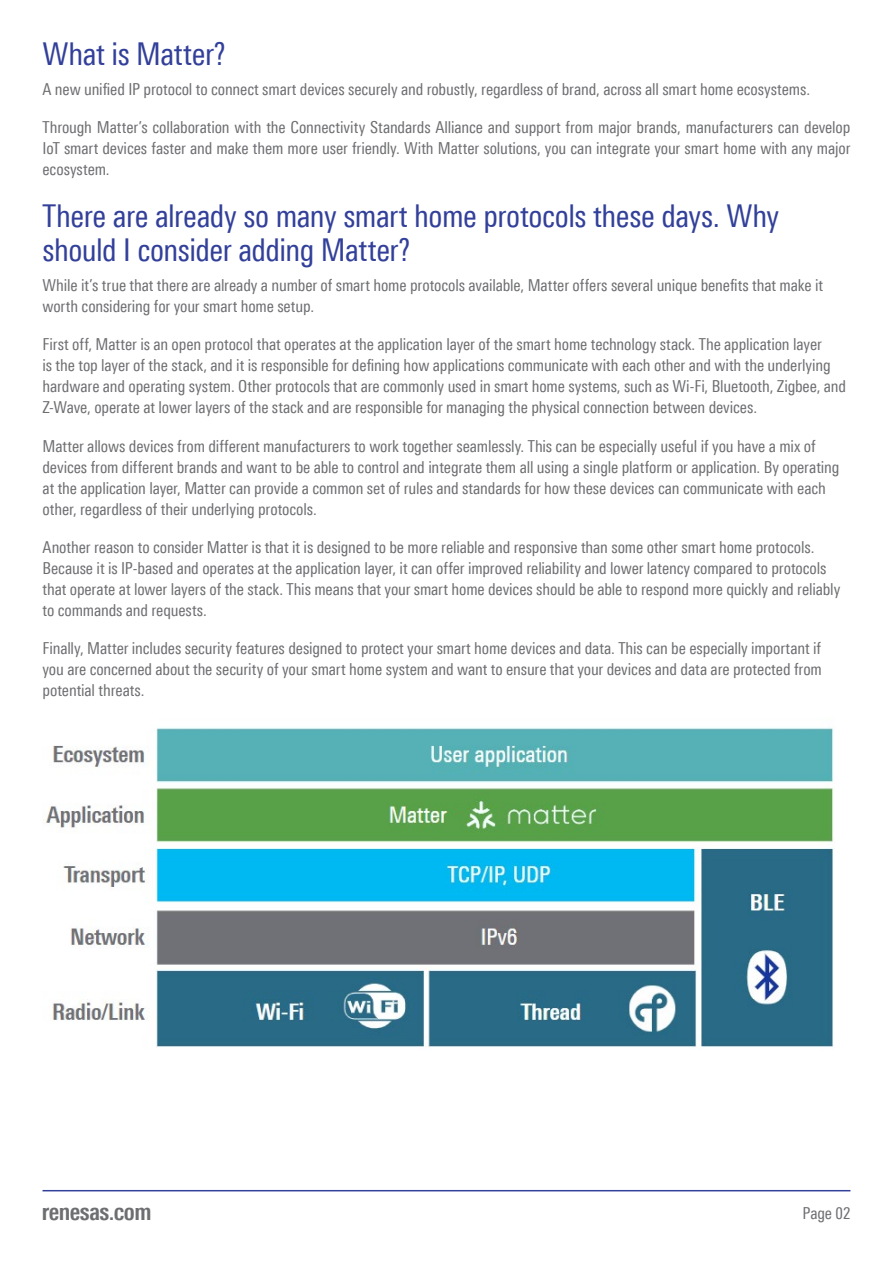
<style>
.page{position:relative;width:893px;height:1263px;background:#fff}
.page>*{position:absolute;margin:0;border:0;box-sizing:border-box;transform-origin:0 0}
.t1{font:31.5px/34.5px "Linotype Univers 420 Cn";letter-spacing:-.015em;color:#32409a}
.t2{font:700 24px "Linotype Univers 620 Cn";letter-spacing:-.02em;color:#6d6e71}
.t3{font:16.5px/21px "Linotype Univers 420 Cn";letter-spacing:-.01em;color:#6d6e71}
</style>
<div class="page">
<img style="left:45px;top:727px;width:790px;height:321px">
<hr style="left:43px;top:1190px;width:807px;height:1px;background:#32409a">
<h1 class="t1" style="left:43px;top:37px;width:185px">What is Matter?</h1>
<p class="t3" style="left:43px;top:79px;width:769px">A new unified IP protocol to connect smart devices securely and robustly, regardless of brand, across all smart home ecosystems.</p>
<p class="t3" style="left:43px;top:117px;width:809px;text-align:justify">Through Matter’s collaboration with the Connectivity Standards Alliance and support from major brands, manufacturers can develop IoT smart devices faster and make them more user friendly. With Matter solutions, you can integrate your smart home with any major ecosystem.</p>
<h1 class="t1" style="left:43px;top:198px;width:738px">There are already so many smart home protocols these days. Why should I consider adding Matter?</h1>
<p class="t3" style="left:43px;top:275px;width:782px">While it’s true that there are already a number of smart home protocols available, Matter offers several unique benefits that make it worth considering for your smart home setup.</p>
<p class="t3" style="left:43px;top:334px;width:805px">First off, Matter is an open protocol that operates at the application layer of the smart home technology stack. The application layer<br>is the top layer of the stack, and it is responsible for defining how applications communicate with each other and with the underlying hardware and operating system. Other protocols that are commonly used in smart home systems, such as Wi-Fi, Bluetooth, Zigbee, and Z-Wave, operate at lower layers of the stack and are responsible for managing the physical connection between devices.</p>
<p class="t3" style="left:43px;top:435px;width:798px">Matter allows devices from different manufacturers to work together seamlessly. This can be especially useful if you have a mix of devices from different brands and want to be able to control and integrate them all using a single platform or application. By operating at the application layer, Matter can provide a common set of rules and standards for how these devices can communicate with each other, regardless of their underlying protocols.</p>
<p class="t3" style="left:43px;top:536px;width:799px">Another reason to consider Matter is that it is designed to be more reliable and responsive than some other smart home protocols.<br>Because it is IP-based and operates at the application layer, it can offer improved reliability and lower latency compared to protocols that operate at lower layers of the stack. This means that your smart home devices should be able to respond more quickly and reliably to commands and requests.</p>
<p class="t3" style="left:43px;top:638px;width:781px;text-align:justify">Finally, Matter includes security features designed to protect your smart home devices and data. This can be especially important if you are concerned about the security of your smart home system and want to ensure that your devices and data are protected from potential threats.</p>
<h2 class="t2" style="left:42px;top:1197px;width:111px">renesas.com</h2>
<p class="t3" style="left:802px;top:1202px;width:50px">Page 02</p>
</div>
